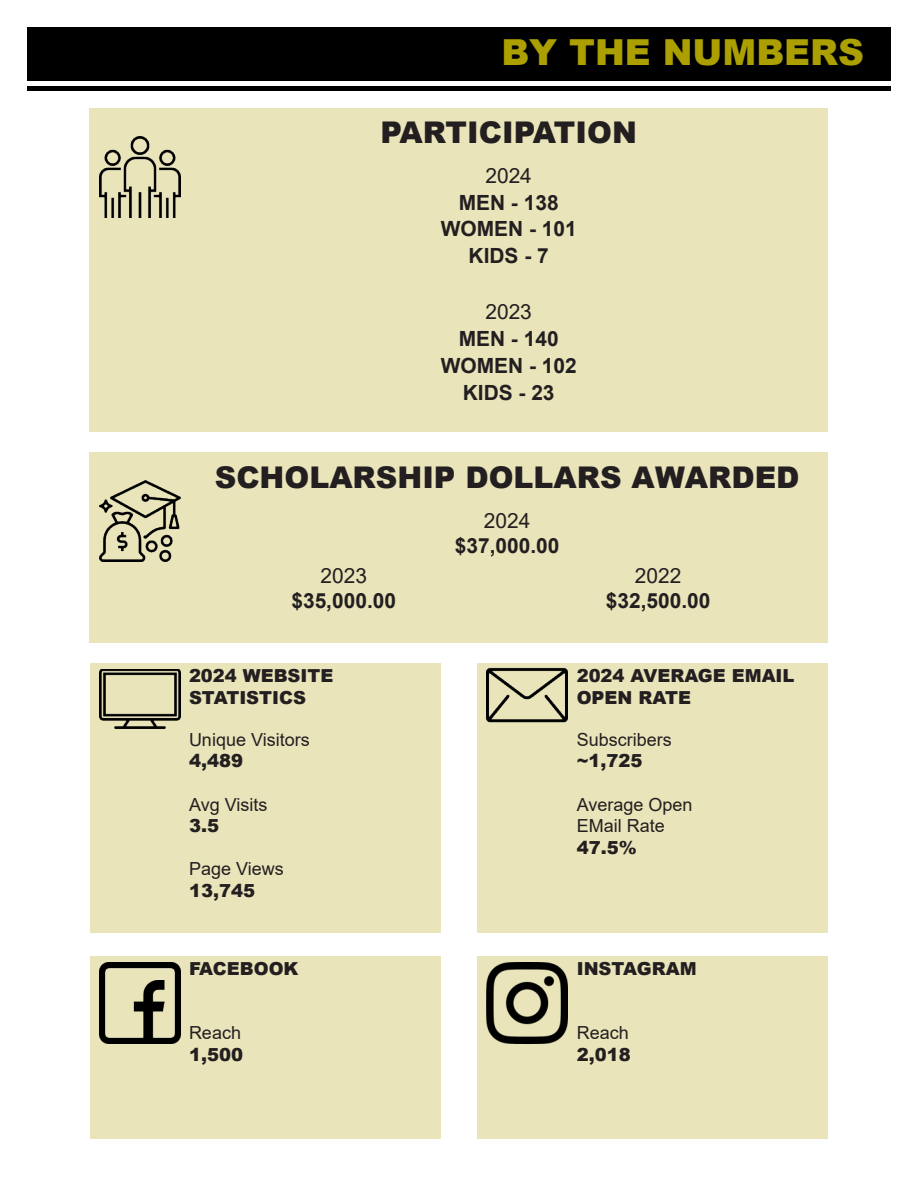
<style>
.page{position:relative;width:918px;height:1188px;background:#fff}
.page>*{position:absolute;margin:0;border:0;box-sizing:border-box;transform-origin:0 0}
.t1{font:900 35.85px "Arial";color:#ab9f01}
.t2{font:900 29.85px "Arial";color:#231f20}
.t3{font:700 20.85px/26.8px "Arial";color:#231f20;text-align:center}
.t4{font:900 18px/21.5px "Arial";color:#231f20}
.t5{font:18px/21.6px "Arial";color:#231f20}
.s1{font-weight:400}
</style>
<div class="page">
<div style="left:27px;top:27px;width:864px;height:54px;background:#000001"></div>
<div style="left:27px;top:86px;width:864px;height:5px;background:#000001"></div>
<div style="left:90px;top:663px;width:351px;height:270px;background:#e9e4ba"></div>
<div style="left:477px;top:663px;width:351px;height:270px;background:#e9e4ba"></div>
<div style="left:90px;top:956px;width:351px;height:182px;background:#e9e4ba"></div>
<div style="left:477px;top:956px;width:351px;height:182px;background:#e9e4ba"></div>
<div style="left:90px;top:452px;width:738px;height:190px;background:#e9e4ba"></div>
<img style="left:99px;top:480px;width:81px;height:81px">
<img style="left:99px;top:669px;width:81px;height:60px">
<img style="left:487px;top:667px;width:81px;height:56px">
<img style="left:99px;top:963px;width:81px;height:81px">
<img style="left:487px;top:963px;width:81px;height:81px">
<div style="left:90px;top:108px;width:738px;height:324px;background:#e9e4ba"></div>
<img style="left:99px;top:136px;width:81px;height:81px">
<p class="t1" style="left:501px;top:26px;width:364px">BY THE NUMBERS</p>
<p class="t2" style="left:380px;top:110px;width:258px">PARTICIPATION</p>
<p class="t3" style="left:459px;top:162px;width:101px"><span class="s1">2024<br></span>MEN - 138</p>
<p class="t3" style="left:441px;top:216px;width:138px">WOMEN - 101<br>KIDS - 7</p>
<p class="t3" style="left:459px;top:299px;width:101px"><span class="s1">2023<br></span>MEN - 140</p>
<p class="t3" style="left:441px;top:353px;width:138px">WOMEN - 102<br>KIDS - 23</p>
<p class="t2" style="left:215px;top:456px;width:586px">SCHOLARSHIP DOLLARS AWARDED</p>
<p class="t3" style="left:455px;top:509px;width:106px;line-height:25px"><span class="s1">2024 </span>$37,000.00</p>
<p class="t3" style="left:291px;top:563px;width:106px;line-height:25px"><span class="s1">2023 </span>$35,000.00</p>
<p class="t4" style="left:189px;top:664px;width:146px">2024 WEBSITE<br>STATISTICS</p>
<p class="t5" style="left:189px;top:729px;width:122px">Unique Visitors</p>
<p class="t4" style="left:189px;top:750px;width:56px">4,489</p>
<p class="t5" style="left:189px;top:793px;width:80px">Avg Visits</p>
<p class="t4" style="left:189px;top:815px;width:32px">3.5</p>
<p class="t5" style="left:189px;top:858px;width:96px">Page Views</p>
<p class="t4" style="left:189px;top:879px;width:68px">13,745</p>
<p class="t4" style="left:189px;top:958px;width:111px">FACEBOOK</p>
<p class="t5" style="left:189px;top:1022px;width:54px">Reach</p>
<p class="t4" style="left:189px;top:1043px;width:56px">1,500</p>
<p class="t3" style="left:606px;top:563px;width:106px;line-height:25px"><span class="s1">2022 </span>$32,500.00</p>
<p class="t4" style="left:577px;top:664px;width:219px">2024 AVERAGE EMAIL<br>OPEN RATE</p>
<p class="t5" style="left:577px;top:729px;width:97px">Subscribers</p>
<p class="t4" style="left:577px;top:750px;width:67px">~1,725</p>
<p class="t5" style="left:577px;top:793px;width:117px">Average Open<br>EMail Rate</p>
<p class="t4" style="left:577px;top:836px;width:62px">47.5%</p>
<p class="t4" style="left:577px;top:958px;width:121px">INSTAGRAM</p>
<p class="t5" style="left:577px;top:1022px;width:54px">Reach</p>
<p class="t4" style="left:577px;top:1043px;width:56px">2,018</p>
</div>
